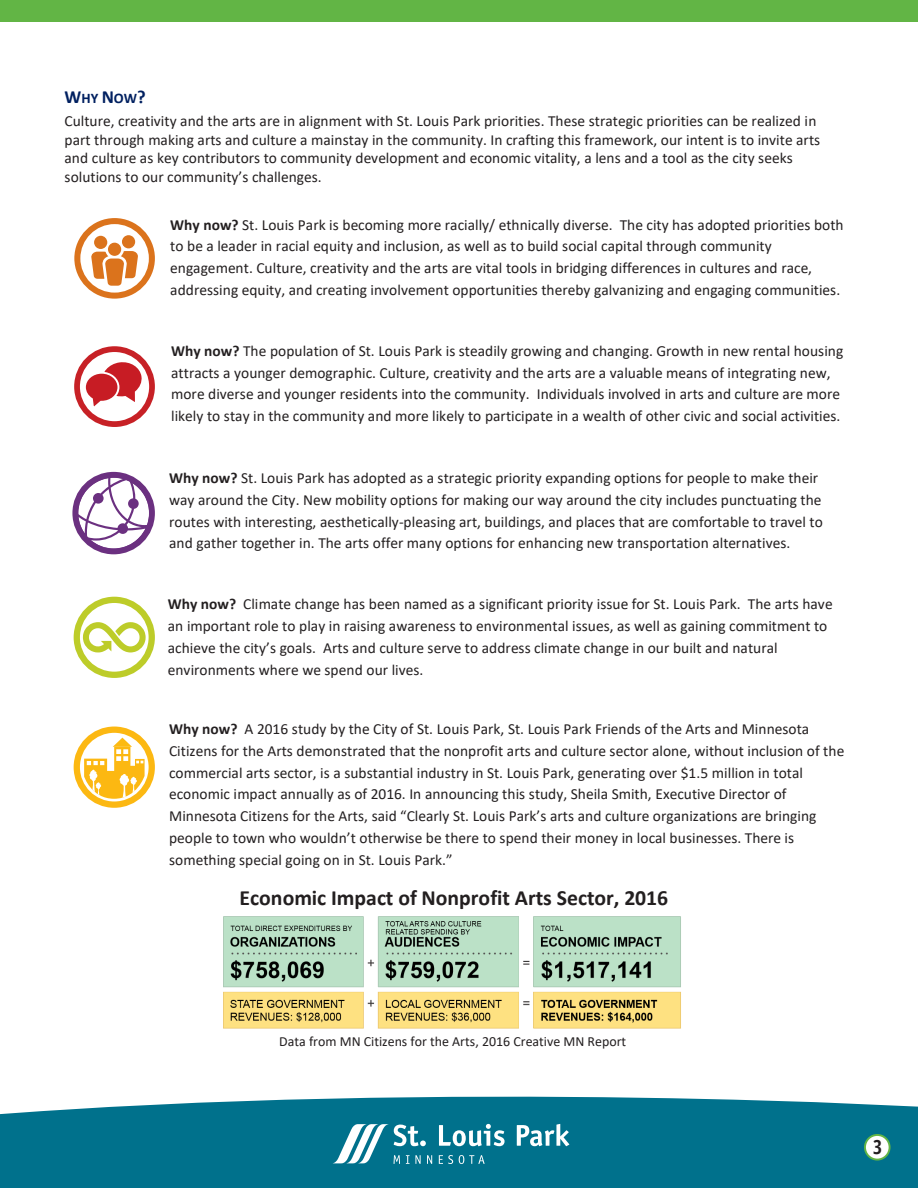
<style>
.page{position:relative;width:918px;height:1188px;background:#fff}
.page>*{position:absolute;margin:0;border:0;box-sizing:border-box;transform-origin:0 0}
.t1{font:700 21.75px "Calibri";color:#231f20}
.t2{font:700 condensed 19.2px "Open Sans";color:#231f20}
.t3{font:15.45px/21.8px "Calibri";color:#231f20}
.t4{font:700 14.7px "Calibri";color:#002060}
.t5{font:13.95px "Calibri";color:#231f20}
.s1{font-size:18.6px}
.s2{font-weight:700}
</style>
<div class="page">
<img style="left:223px;top:916px;width:458px;height:113px">
<img style="left:225px;top:1025px;width:455px;height:4px">
<div style="left:0;top:1096px;width:918px;height:92px;background:#00718c"></div>
<svg style="left:439px;top:1124px;width:66px;height:22px"></svg>
<svg style="left:517px;top:1124px;width:52px;height:22px"></svg>
<svg style="left:439px;top:1155px;width:14px;height:9px"></svg>
<svg style="left:459px;top:1155px;width:26px;height:9px"></svg>
<svg style="left:332px;top:1124px;width:100px;height:40px"></svg>
<div style="left:0;top:0;width:918px;height:22px;background:#62b545"></div>
<div style="left:865px;top:1135px;width:25px;height:25px;background:#fff;border-radius:50%"></div>
<div style="left:864px;top:1134px;width:27px;height:27px;border:2px solid #62b545;border-radius:50%"></div>
<svg style="left:77px;top:476px;width:74px;height:75px"></svg>
<div style="left:72px;top:472px;width:83px;height:82px;border:6px solid #6b3080;border-radius:50%"></div>
<svg style="left:74px;top:218px;width:81px;height:81px"></svg>
<svg style="left:83px;top:622px;width:63px;height:30px"></svg>
<div style="left:74px;top:597px;width:81px;height:81px;border:6px solid #bdcc29;border-radius:50%"></div>
<svg style="left:77px;top:349px;width:75px;height:75px"></svg>
<div style="left:74px;top:346px;width:81px;height:81px;border:6px solid #c72126;border-radius:50%"></div>
<svg style="left:83px;top:359px;width:62px;height:53px"></svg>
<svg style="left:77px;top:730px;width:75px;height:75px"></svg>
<div style="left:74px;top:727px;width:81px;height:81px;border:6px solid #fcb812;border-radius:50%"></div>
<svg style="left:84px;top:738px;width:61px;height:61px"></svg>
<p class="t4" style="left:65px;top:87px;width:83px"><span class="s1">W</span>HY <span class="s1">N</span>OW<span class="s1">?</span></p>
<p class="t3" style="left:65px;top:111px;width:757px;line-height:18.9px">Culture, creativity and the arts are in alignment with St. Louis Park priorities. These strategic priorities can be realized in part through making arts and culture a mainstay in the community. In crafting this framework, our intent is to invite arts and culture as key contributors to community development and economic vitality, a lens and a tool as the city seeks solutions to our community’s challenges.</p>
<p class="t3" style="left:170px;top:213px;width:675px"><span class="s2">Why now?</span> St. Louis Park is becoming more racially/ ethnically diverse. The city has adopted priorities both to be a leader in racial equity and inclusion, as well as to build social capital through community engagement. Culture, creativity and the arts are vital tools in bridging differences in cultures and race, addressing equity, and creating involvement opportunities thereby galvanizing and engaging communities.</p>
<p class="t3" style="left:171px;top:339px;width:674px"><span class="s2">Why now?</span> The population of St. Louis Park is steadily growing and changing. Growth in new rental housing attracts a younger demographic. Culture, creativity and the arts are a valuable means of integrating new, more diverse and younger residents into the community. Individuals involved in arts and culture are more likely to stay in the community and more likely to participate in a wealth of other civic and social activities.</p>
<p class="t3" style="left:169px;top:467px;width:655px"><span class="s2">Why now?</span> St. Louis Park has adopted as a strategic priority expanding options for people to make their way around the City. New mobility options for making our way around the city includes punctuating the routes with interesting, aesthetically-pleasing art, buildings, and places that are comfortable to travel to and gather together in. The arts offer many options for enhancing new transportation alternatives.</p>
<p class="t3" style="left:168px;top:593px;width:666px"><span class="s2">Why now?</span> Climate change has been named as a significant priority issue for St. Louis Park. The arts have an important role to play in raising awareness to environmental issues, as well as gaining commitment to achieve the city’s goals. Arts and culture serve to address climate change in our built and natural environments where we spend our lives.</p>
<p class="t3" style="left:169px;top:718px;width:677px"><span class="s2">Why now?</span> A 2016 study by the City of St. Louis Park, St. Louis Park Friends of the Arts and Minnesota Citizens for the Arts demonstrated that the nonprofit arts and culture sector alone, without inclusion of the commercial arts sector, is a substantial industry in St. Louis Park, generating over $1.5 million in total economic impact annually as of 2016. In announcing this study, Sheila Smith, Executive Director of Minnesota Citizens for the Arts, said “Clearly St. Louis Park’s arts and culture organizations are bringing people to town who wouldn’t otherwise be there to spend their money in local businesses. There is something special going on in St. Louis Park.”</p>
<p class="t1" style="left:240px;top:882px;width:430px">Economic Impact of Nonprofit Arts Sector, 2016</p>
<p class="t5" style="left:279px;top:1032px;width:348px">Data from MN Citizens for the Arts, 2016 Creative MN Report</p>
<p class="t2" style="left:873px;top:1133px;width:10px">3</p>
</div>
